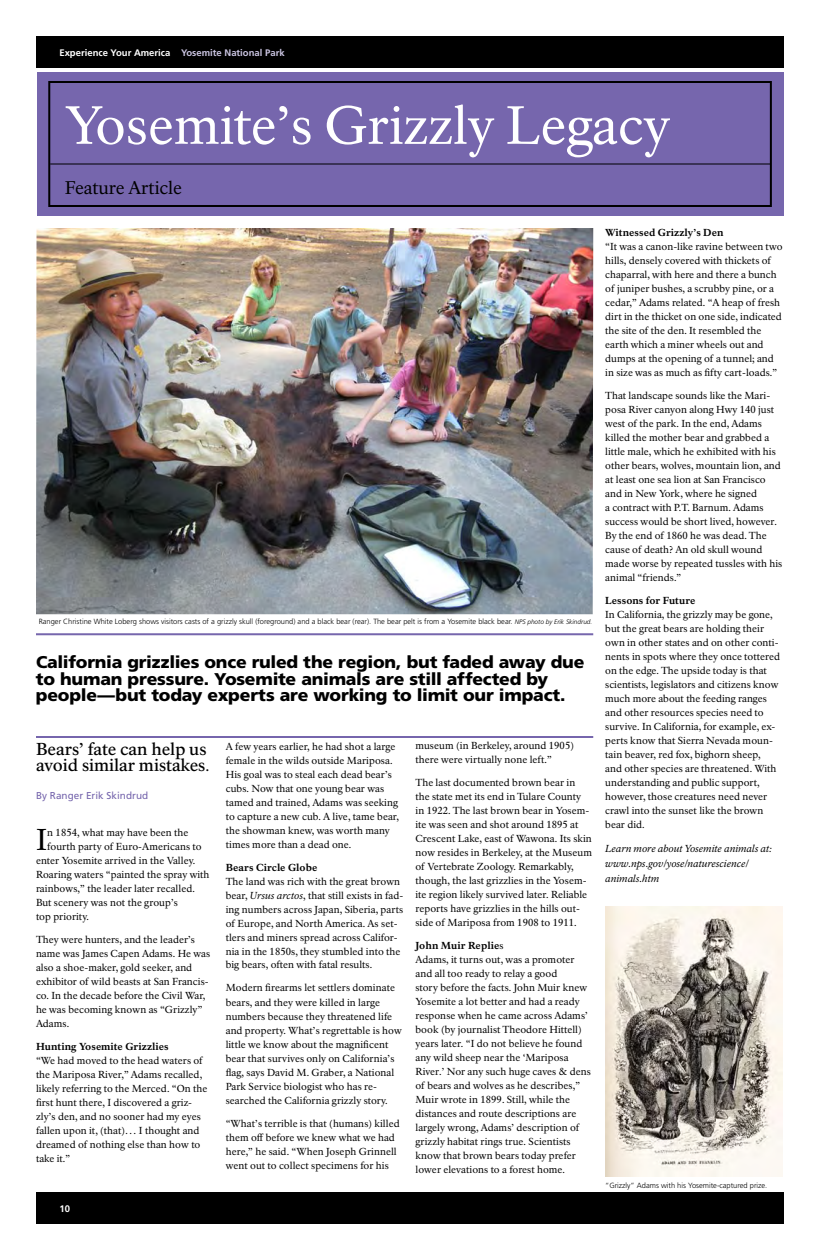
<style>
.page{position:relative;width:819px;height:1260px;background:#fff}
.page>*{position:absolute;margin:0;border:0;box-sizing:border-box;transform-origin:0 0}
.t1{font:53px "NPS Rawlinson OT";color:#fff}
.t2{font:29.7px "NPS Rawlinson OT";color:#000}
.t3{font:18px "NPS Rawlinson OT";color:#000}
.t4{font:900 17px/16.5px "Frutiger LT Std";letter-spacing:-.015em;color:#000}
.t5{font:500 17px/16px "NPS Rawlinson OT";letter-spacing:-.005em;color:#000}
.t6{font:10px/14px "NPS Rawlinson OT";letter-spacing:.005em;color:#000}
.t7{font:800 10px "NPS Rawlinson OT";letter-spacing:.005em;color:#000}
.t8{font:italic 10px/15px "NPS Rawlinson OT";color:#000}
.t9{font:10px "Frutiger LT Std";color:#7666ad}
.t10{font:700 9.5px "Frutiger LT Std";color:#fff}
.t11{font:300 7.5px "Frutiger LT Std";color:#000}
.s1{color:#cbc5e2}
.s2{font-style:italic;font-size:6.5px}
.s3{font-size:14px}
.s4{font-style:italic}
.s5{font-weight:800}
</style>
<div class="page">
<div style="left:36px;top:36px;width:747px;height:32px;background:#000"></div>
<div style="left:36px;top:1192px;width:747px;height:32px;background:#000"></div>
<img style="left:36px;top:228px;width:557px;height:386px">
<hr style="left:36px;top:736px;width:557px;height:2px;background:#7666ad">
<hr style="left:36px;top:633px;width:557px;height:2px;background:#7666ad">
<img style="left:605px;top:906px;width:178px;height:270px">
<div style="left:37px;top:72px;width:747px;height:144px;background:#7666ad"></div>
<div style="left:48px;top:81px;width:724px;height:126px;border:2px solid #000"></div>
<hr style="left:50px;top:164px;width:720px;height:1px;background:#000">
<p class="t10" style="left:59px;top:47px;width:227px">Experience Your America <span class="s1">Yosemite National Park</span></p>
<h1 class="t1" style="left:65px;top:93px;width:607px">Yosemite’s Grizzly Legacy</h1>
<h3 class="t3" style="left:65px;top:177px;width:119px">Feature Article</h3>
<p class="t11" style="left:39px;top:617px;width:555px">Ranger Christine White Loberg shows visitors casts of a grizzly skull (foreground) and a black bear (rear). The bear pelt is from a Yosemite black bear. <span class="s2">NPS photo by Erik Skindrud.</span></p>
<h3 class="t4" style="left:36px;top:654px;width:550px">California grizzlies once ruled the region, but faded away due to human pressure. Yosemite animals are still affected by people—but today experts are working to limit our impact.</h3>
<h3 class="t5" style="left:36px;top:741px;width:175px">Bears’ fate can help us avoid similar mistakes<span class="s3">.</span></h3>
<p class="t9" style="left:36px;top:789px;width:114px">By Ranger Erik Skindrud</p>
<h2 class="t2" style="left:36px;top:821px;width:13px">I</h2>
<p class="t6" style="left:47px;top:825px;width:143px">n 1854, what may have been the</p>
<p class="t6" style="left:47px;top:839px;width:156px">fourth party of Euro-Americans to</p>
<p class="t6" style="left:36px;top:853px;width:161px">enter Yosemite arrived in the Valley.</p>
<p class="t6" style="left:36px;top:867px;width:175px">Roaring waters “painted the spray with</p>
<p class="t6" style="left:36px;top:881px;width:160px">rainbows,” the leader later recalled.</p>
<p class="t6" style="left:36px;top:895px;width:143px">But scenery was not the group’s</p>
<p class="t6" style="left:36px;top:909px;width:54px">top priority.</p>
<p class="t6" style="left:36px;top:932px;width:176px">They were hunters, and the leader’s name was James Capen Adams. He was also a shoe-maker, gold seeker, and exhibitor of wild beasts at San Francis&shy;co. In the decade before the Civil War, he was becoming known as “Grizzly”<br>Adams.</p>
<p class="t7" style="left:36px;top:1040px;width:134px">Hunting Yosemite Grizzlies</p>
<p class="t6" style="left:36px;top:1053px;width:173px">“We had moved to the head waters of the Mariposa River,” Adams recalled, likely referring to the Merced. “On the first hunt there, I discovered a griz&shy;zly’s den, and no sooner had my eyes fallen upon it, (that)… I thought and dreamed of nothing else than how to take it.”</p>
<p class="t10" style="left:59px;top:1203px;width:12px">10</p>
<p class="t6" style="left:226px;top:739px;width:175px">A few years earlier, he had shot a large female in the wilds outside Mariposa.<br>His goal was to steal each dead bear’s cubs. Now that one young bear was tamed and trained, Adams was seeking to capture a new cub. A live, tame bear, the showman knew, was worth many times more than a dead one.</p>
<p class="t7" style="left:226px;top:861px;width:93px">Bears Circle Globe</p>
<p class="t6" style="left:226px;top:874px;width:179px">The land was rich with the great brown bear, <span class="s4">Ursus arctos</span>, that still exists in fad&shy;ing numbers across Japan, Siberia, parts of Europe, and North America. As set&shy;tlers and miners spread across Califor&shy;nia in the 1850s, they stumbled into the big bears, often with fatal results.</p>
<p class="t6" style="left:226px;top:981px;width:178px">Modern firearms let settlers dominate bears, and they were killed in large numbers because they threatened life and property. What’s regrettable is how little we know about the magnificent bear that survives only on California’s flag, says David M. Graber, a National Park Service biologist who has re&shy;searched the California grizzly story.</p>
<p class="t6" style="left:226px;top:1116px;width:175px">“What’s terrible is that (humans) killed them off before we knew what we had here,” he said. “When Joseph Grinnell went out to collect specimens for his</p>
<p class="t6" style="left:416px;top:739px;width:160px">museum (in Berkeley, around 1905) there were virtually none left.”</p>
<p class="t6" style="left:416px;top:776px;width:178px">The last documented brown bear in the state met its end in Tulare County in 1922. The last brown bear in Yosem&shy;ite was seen and shot around 1895 at Crescent Lake, east of Wawona. Its skin now resides in Berkeley, at the Museum of Vertebrate Zoology. Remarkably, though, the last grizzlies in the Yosem&shy;ite region likely survived later. Reliable reports have grizzlies in the hills out&shy;side of Mariposa from 1908 to 1911.</p>
<p class="t6" style="left:416px;top:939px;width:177px"><span class="s5">John Muir Replie</span>s<br>Adams, it turns out, was a promoter and all too ready to relay a good<br>story before the facts. John Muir knew Yosemite a lot better and had a ready response when he came across Adams’ book (by journalist Theodore Hittell) years later. “I do not believe he found any wild sheep near the ‘Mariposa River.’ Nor any such huge caves &amp; dens of bears and wolves as he describes,” Muir wrote in 1899. Still, while the distances and route descriptions are largely wrong, Adams’ description of grizzly habitat rings true. Scientists know that brown bears today prefer lower elevations to a forest home.</p>
<p class="t7" style="left:605px;top:226px;width:120px">Witnessed Grizzly’s Den</p>
<p class="t6" style="left:605px;top:239px;width:179px">“It was a canon-like ravine between two hills, densely covered with thickets of chaparral, with here and there a bunch of juniper bushes, a scrubby pine, or a cedar,” Adams related. “A heap of fresh dirt in the thicket on one side, indicated the site of the den. It resembled the earth which a miner wheels out and dumps at the opening of a tunnel; and in size was as much as fifty cart-loads.”</p>
<p class="t6" style="left:605px;top:388px;width:179px">That landscape sounds like the Mari&shy;posa River canyon along Hwy 140 just west of the park. In the end, Adams killed the mother bear and grabbed a little male, which he exhibited with his other bears, wolves, mountain lion, and at least one sea lion at San Francisco and in New York, where he signed<br>a contract with P.T. Barnum. Adams success would be short lived, however.<br>By the end of 1860 he was dead. The cause of death? An old skull wound made worse by repeated tussles with his animal “friends.”</p>
<p class="t7" style="left:605px;top:594px;width:92px">Lessons for Future</p>
<p class="t6" style="left:605px;top:607px;width:176px">In California, the grizzly may be gone, but the great bears are holding their own in other states and on other conti&shy;nents in spots where they once tottered on the edge. The upside today is that scientists, legislators and citizens know much more about the feeding ranges and other resources species need to survive. In California, for example, ex&shy;perts know that Sierra Nevada moun&shy;tain beaver, red fox, bighorn sheep,<br>and other species are threatened. With understanding and public support, however, those creatures need never crawl into the sunset like the brown bear did.</p>
<p class="t8" style="left:605px;top:841px;width:168px">Learn more about Yosemite animals at: www.nps.gov/yose/naturescience/ animals.htm</p>
<p class="t11" style="left:605px;top:1181px;width:164px">“Grizzly” Adams with his Yosemite-captured prize.</p>
</div>
